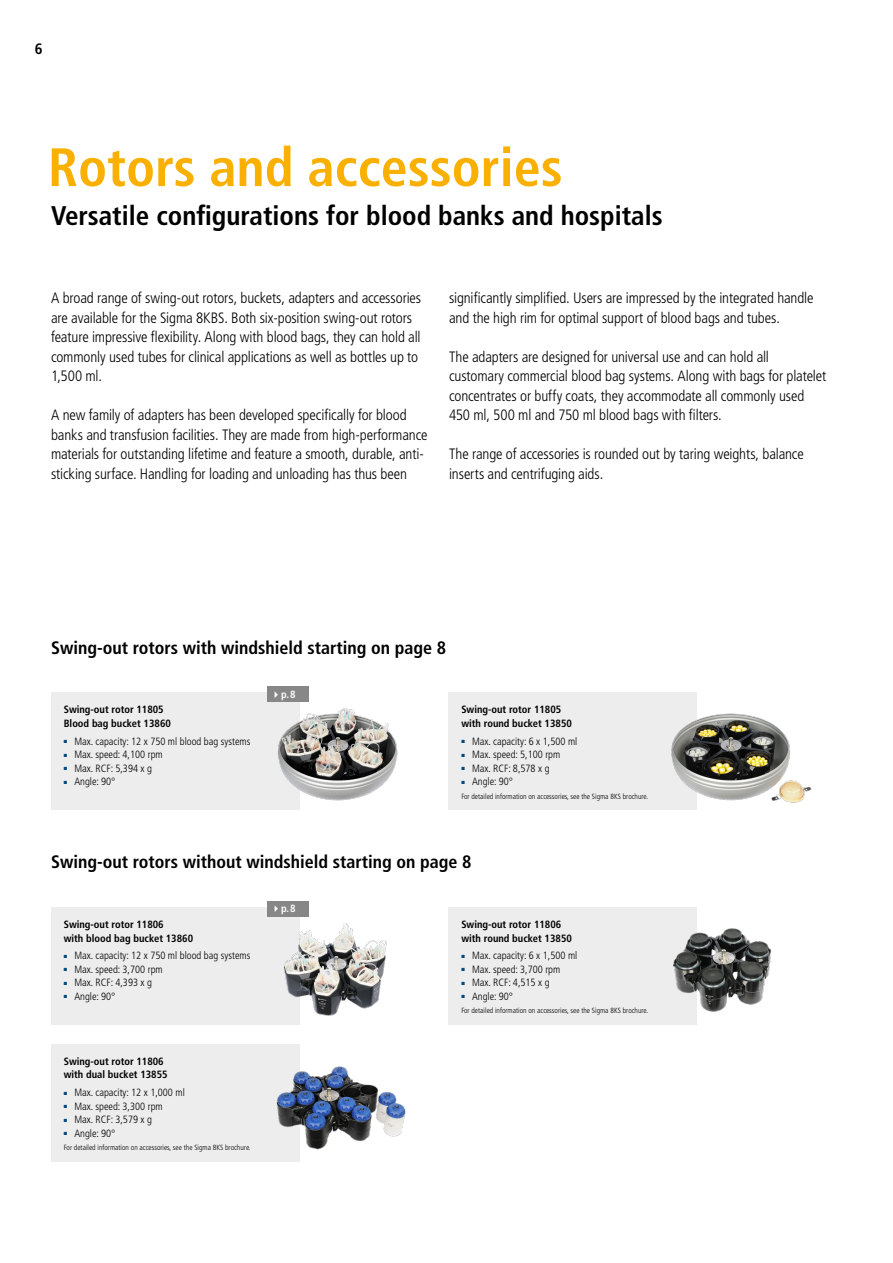
<style>
.page{position:relative;width:893px;height:1263px;background:#fff}
.page>*{position:absolute;margin:0;border:0;box-sizing:border-box;transform-origin:0 0}
.t1{font:700 condensed 54px "Frutiger LT Std";color:#f9b000}
.t2{font:700 condensed 27px "Frutiger LT Std";color:#000}
.t3{font:700 condensed 18px "Frutiger LT Std";color:#000}
.t4{font:300 condensed 15px/19.5px "Frutiger LT Std";letter-spacing:-.01em;color:#000}
.t5{font:700 condensed 15px "Frutiger LT Std";color:#000}
.t6{font:300 condensed 10.5px "Frutiger LT Std";color:#000}
.t7{font:700 condensed 10.5px/13.5px "Frutiger LT Std";color:#000}
.t8{font:700 condensed 10.5px "Frutiger LT Std";color:#fff}
.t9{font:300 condensed 7.5px "Frutiger LT Std";color:#000}
.s1{color:#00497f}
</style>
<div class="page">
<div style="left:449px;top:693px;width:248px;height:117px;background:#ededed"></div>
<div style="left:51px;top:693px;width:248px;height:117px;background:#ededed"></div>
<div style="left:267px;top:686px;width:42px;height:16px;background:#878787"></div>
<div style="left:51px;top:1044px;width:248px;height:117px;background:#ededed"></div>
<div style="left:51px;top:907px;width:248px;height:117px;background:#ededed"></div>
<div style="left:267px;top:901px;width:42px;height:15px;background:#878787"></div>
<div style="left:449px;top:907px;width:248px;height:117px;background:#ededed"></div>
<img style="left:277px;top:702px;width:121px;height:108px">
<img style="left:254px;top:916px;width:133px;height:109px">
<img style="left:671px;top:713px;width:140px;height:90px">
<img style="left:276px;top:1044px;width:130px;height:117px">
<img style="left:633px;top:928px;width:139px;height:97px">
<p class="t5" style="left:35px;top:40px;width:9px">6</p>
<h1 class="t1" style="left:48px;top:135px;width:516px">Rotors and accessories</h1>
<h2 class="t2" style="left:51px;top:200px;width:613px">Versatile configurations for blood banks and hospitals</h2>
<p class="t4" style="left:51px;top:288px;width:372px">A broad range of swing-out rotors, buckets, adapters and accessories are available for the Sigma 8KBS. Both six-position swing-out rotors feature impressive flexibility. Along with blood bags, they can hold all commonly used tubes for clinical applications as well as bottles up to 1,500 ml.</p>
<p class="t4" style="left:51px;top:405px;width:378px">A new family of adapters has been developed specifically for blood banks and transfusion facilities. They are made from high-performance materials for outstanding lifetime and feature a smooth, durable, anti&shy;sticking surface. Handling for loading and unloading has thus been</p>
<p class="t4" style="left:449px;top:288px;width:366px">significantly simplified. Users are impressed by the integrated handle and the high rim for optimal support of blood bags and tubes.</p>
<p class="t4" style="left:449px;top:347px;width:379px">The adapters are designed for universal use and can hold all customary commercial blood bag systems. Along with bags for platelet concentrates or buffy coats, they accommodate all commonly used 450 ml, 500 ml and 750 ml blood bags with filters.</p>
<p class="t4" style="left:449px;top:444px;width:356px">The range of accessories is rounded out by taring weights, balance inserts and centrifuging aids.</p>
<p class="t3" style="left:51px;top:637px;width:397px">Swing-out rotors with windshield starting on page 8</p>
<p class="t8" style="left:271px;top:688px;width:26px">✔p.8</p>
<p class="t7" style="left:64px;top:703px;width:109px">Swing-out rotor 11805<br>Blood bag bucket 13860</p>
<p class="t6" style="left:64px;top:735px;width:188px"><span class="s1">■</span> Max. capacity: 12 x 750 ml blood bag systems</p>
<p class="t6" style="left:64px;top:748px;width:100px"><span class="s1">■</span> Max. speed: 4,100 rpm</p>
<p class="t6" style="left:64px;top:762px;width:90px"><span class="s1">■</span> Max. RCF: 5,394 x g</p>
<p class="t6" style="left:64px;top:775px;width:53px"><span class="s1">■</span> Angle: 90°</p>
<p class="t7" style="left:461px;top:703px;width:112px">Swing-out rotor 11805 with round bucket 13850</p>
<p class="t6" style="left:461px;top:735px;width:118px"><span class="s1">■</span> Max. capacity: 6 x 1,500 ml</p>
<p class="t6" style="left:461px;top:748px;width:100px"><span class="s1">■</span> Max. speed: 5,100 rpm</p>
<p class="t6" style="left:461px;top:762px;width:90px"><span class="s1">■</span> Max. RCF: 8,578 x g</p>
<p class="t6" style="left:461px;top:775px;width:53px"><span class="s1">■</span> Angle: 90°</p>
<p class="t9" style="left:461px;top:792px;width:188px">For detailed information on accessories, see the Sigma 8KS brochure.</p>
<p class="t3" style="left:51px;top:851px;width:422px">Swing-out rotors without windshield starting on page 8</p>
<p class="t8" style="left:271px;top:902px;width:26px">✔p.8</p>
<p class="t7" style="left:461px;top:918px;width:112px">Swing-out rotor 11806 with round bucket 13850</p>
<p class="t6" style="left:461px;top:950px;width:118px"><span class="s1">■</span> Max. capacity: 6 x 1,500 ml</p>
<p class="t6" style="left:461px;top:963px;width:100px"><span class="s1">■</span> Max. speed: 3,700 rpm</p>
<p class="t6" style="left:461px;top:977px;width:90px"><span class="s1">■</span> Max. RCF: 4,515 x g</p>
<p class="t6" style="left:461px;top:990px;width:53px"><span class="s1">■</span> Angle: 90°</p>
<p class="t9" style="left:461px;top:1006px;width:188px">For detailed information on accessories, see the Sigma 8KS brochure.</p>
<p class="t7" style="left:64px;top:918px;width:131px">Swing-out rotor 11806<br>with blood bag bucket 13860</p>
<p class="t6" style="left:64px;top:950px;width:188px"><span class="s1">■</span> Max. capacity: 12 x 750 ml blood bag systems</p>
<p class="t6" style="left:64px;top:963px;width:100px"><span class="s1">■</span> Max. speed: 3,700 rpm</p>
<p class="t6" style="left:64px;top:977px;width:90px"><span class="s1">■</span> Max. RCF: 4,393 x g</p>
<p class="t6" style="left:64px;top:990px;width:53px"><span class="s1">■</span> Angle: 90°</p>
<p class="t7" style="left:64px;top:1054px;width:105px">Swing-out rotor 11806 with dual bucket 13855</p>
<p class="t6" style="left:64px;top:1087px;width:123px"><span class="s1">■</span> Max. capacity: 12 x 1,000 ml</p>
<p class="t6" style="left:64px;top:1100px;width:100px"><span class="s1">■</span> Max. speed: 3,300 rpm</p>
<p class="t6" style="left:64px;top:1114px;width:90px"><span class="s1">■</span> Max. RCF: 3,579 x g</p>
<p class="t6" style="left:64px;top:1127px;width:53px"><span class="s1">■</span> Angle: 90°</p>
<p class="t9" style="left:64px;top:1143px;width:188px">For detailed information on accessories, see the Sigma 8KS brochure.</p>
</div>
